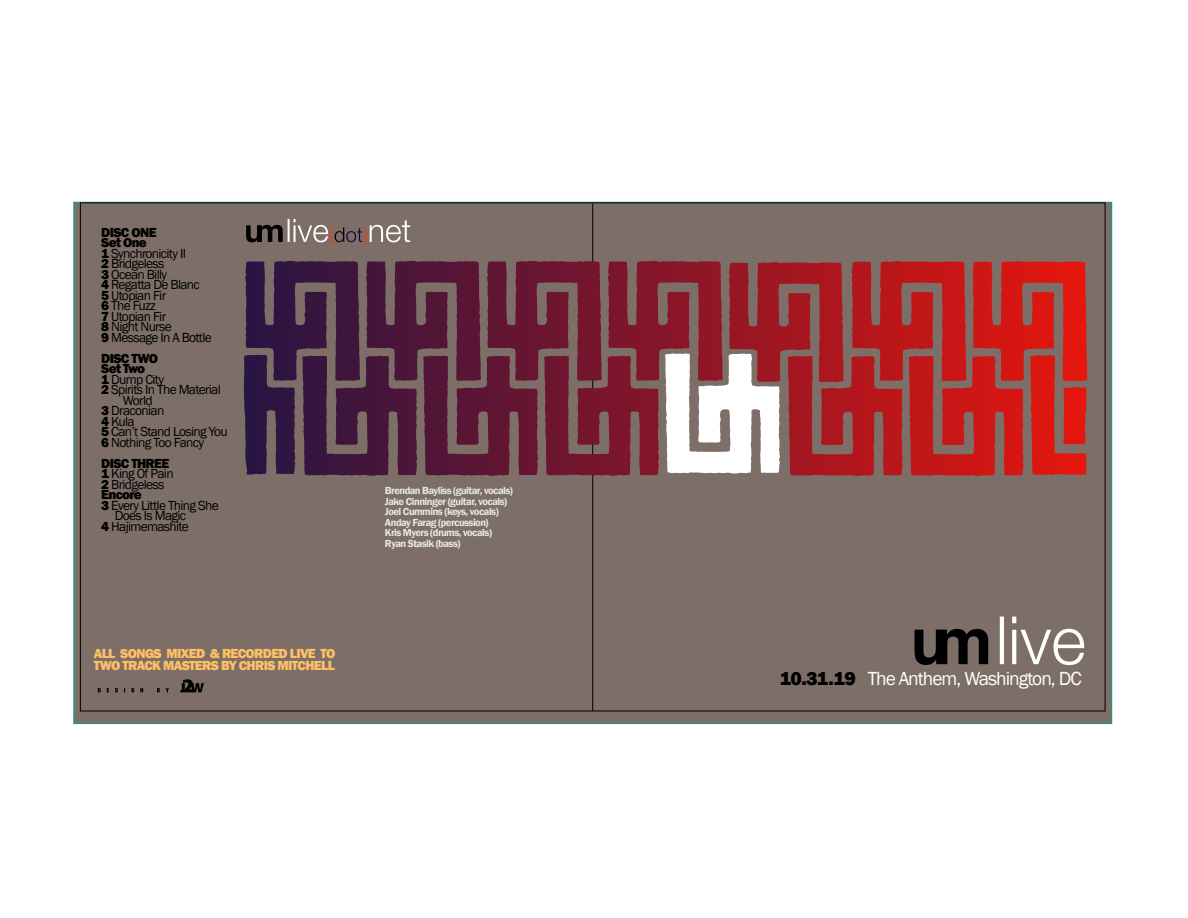
<style>
.page{position:relative;width:1188px;height:918px;background:#fff}
.page>*{position:absolute;margin:0;border:0;box-sizing:border-box;transform-origin:0 0}
.t1{font:19.5px "Franklin Gothic";letter-spacing:-.05em;color:#fff}
.t2{font:13.5px/10.5px "Franklin Gothic";letter-spacing:-.05em;color:#000}
.t3{font:800 13.5px/12px "Franklin Gothic";letter-spacing:-.05em;color:#febf65}
.t4{font:800 13.5px "Franklin Gothic";letter-spacing:-.05em;color:#000}
.t5{font:600 10.5px/10.5px "Franklin Gothic";letter-spacing:-.05em;color:#e6e6e6}
.s1{font-weight:800}
.s2{font-weight:800;color:#000}
</style>
<div class="page">
<svg style="left:73px;top:201px;width:1040px;height:524px;background:#7b8078"></svg>
<svg style="left:80px;top:202px;width:1025px;height:509px;background:#7d615d"></svg>
<svg style="left:592px;top:203px;width:1px;height:508px"></svg>
<svg style="left:246px;top:225px;width:37px;height:17px"></svg>
<hr style="left:288px;top:219px;width:2px;height:23px;background:#fff">
<svg style="left:294px;top:219px;width:116px;height:27px;background:#8d7e78"></svg>
<svg style="left:915px;top:629px;width:73px;height:36px;background:#332d2a"></svg>
<hr style="left:1000px;top:617px;width:4px;height:47px;background:#fff">
<svg style="left:1012px;top:630px;width:4px;height:34px"></svg>
<svg style="left:1012px;top:617px;width:4px;height:6px"></svg>
<svg style="left:1021px;top:629px;width:63px;height:36px"></svg>
<svg style="left:98px;top:688px;width:3px;height:4px"></svg>
<svg style="left:115px;top:688px;width:3px;height:4px"></svg>
<svg style="left:131px;top:688px;width:3px;height:4px"></svg>
<svg style="left:140px;top:688px;width:3px;height:4px"></svg>
<svg style="left:157px;top:688px;width:3px;height:4px"></svg>
<svg style="left:166px;top:688px;width:3px;height:4px"></svg>
<svg style="left:180px;top:679px;width:24px;height:13px"></svg>
<svg style="left:244px;top:354px;width:842px;height:121px;background:#8d434d"></svg>
<p class="t2" style="left:101px;top:227px;width:112px"><span class="s1">DISC ONE<br>Set One<br>1</span> Synchronicity II<br><span class="s1">2</span> Bridgeless<br><span class="s1">3</span> Ocean Billy<br><span class="s1">4</span> Regatta De Blanc<br><span class="s1">5</span> Utopian Fir<br><span class="s1">6</span> The Fuzz<br><span class="s1">7</span> Utopian Fir<br><span class="s1">8</span> Night Nurse<br><span class="s1">9</span> Message In A Bottle</p>
<p class="t4" style="left:101px;top:350px;width:58px">DISC TWO</p>
<p class="t4" style="left:101px;top:360px;width:45px">Set Two</p>
<p class="t2" style="left:101px;top:374px;width:64px"><span class="s1">1</span> Dump City</p>
<p class="t2" style="left:101px;top:385px;width:121px"><span class="s1">2</span> Spirits In The Material</p>
<p class="t2" style="left:123px;top:395px;width:31px">World</p>
<p class="t2" style="left:101px;top:406px;width:65px"><span class="s1">3</span> Draconian</p>
<p class="t2" style="left:101px;top:416px;width:35px"><span class="s1">4</span> Kula</p>
<p class="t2" style="left:101px;top:427px;width:128px"><span class="s1">5</span> Can’t Stand Losing You</p>
<p class="t2" style="left:101px;top:437px;width:104px"><span class="s1">6</span> Nothing Too Fancy</p>
<p class="t4" style="left:101px;top:455px;width:70px">DISC THREE</p>
<p class="t2" style="left:101px;top:469px;width:74px"><span class="s1">1</span> King Of Pain</p>
<p class="t2" style="left:101px;top:479px;width:65px"><span class="s1">2</span> Bridgeless</p>
<p class="t4" style="left:101px;top:486px;width:42px">Encore</p>
<p class="t2" style="left:101px;top:500px;width:119px"><span class="s1">3</span> Every Little Thing She</p>
<p class="t2" style="left:115px;top:511px;width:73px">Does Is Magic</p>
<p class="t2" style="left:101px;top:521px;width:89px"><span class="s1">4</span> Hajimemashite</p>
<p class="t3" style="left:94px;top:648px;width:243px">ALL SONGS MIXED &amp; RECORDED LIVE TO<br>TWO TRACK MASTERS BY CHRIS MITCHELL</p>
<p class="t5" style="left:385px;top:486px;width:130px">Brendan Bayliss (guitar, vocals)<br>Jake Cinninger (guitar, vocals)<br>Joel Cummins (keys, vocals)<br>Anday Farag (percussion)<br>Kris Myers (drums, vocals)<br>Ryan Stasik (bass)</p>
<h1 class="t1" style="left:780px;top:667px;width:304px"><span class="s2">10.31.19</span> The Anthem, Washington, DC</h1>
</div>
